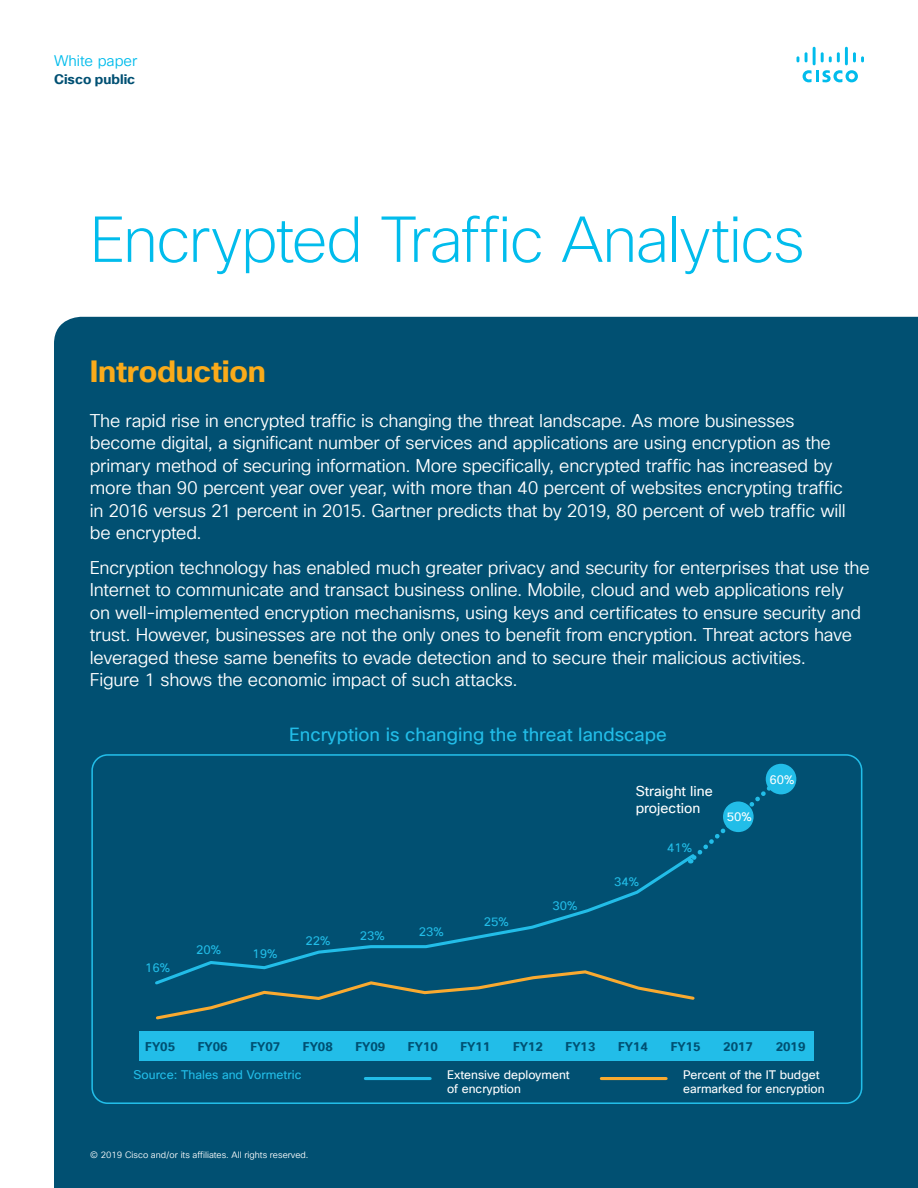
<style>
.page{position:relative;width:918px;height:1188px;background:#fff}
.page>*{position:absolute;margin:0;border:0;box-sizing:border-box;transform-origin:0 0}
.Title_Headline{font:200 63px "Cisco Sans TT";letter-spacing:-.025em;color:#01bcec}
.Intro_Heading{font:700 30px "Cisco Sans TT";letter-spacing:-.01em;color:#faab1a}
.t1{font:18.6px "Cisco Sans TT";color:#22bde8}
.Intro{font:18px/22.5px "Cisco Sans TT Light";letter-spacing:-.015em;color:#fff}
.t2{font:15px "Cisco Sans TT Light";color:#01bcec}
.t3{font:13.95px/16.8px "Cisco Sans TT";color:#fff}
.t4{font:700 13.5px "Cisco Sans TT";color:#005073}
.t5{font:700 12.45px "Cisco Sans TT";color:#005072}
.t6{font:12.15px/14.5px "Cisco Sans TT";color:#fff}
.t7{font:12.15px "Cisco Sans TT";color:#22bde8}
.t8{font:9px "Cisco Sans TT Light";color:#fff}
</style>
<div class="page">
<svg style="left:803px;top:70px;width:55px;height:12px"></svg>
<svg style="left:797px;top:56px;width:2px;height:6px"></svg>
<svg style="left:805px;top:52px;width:3px;height:10px"></svg>
<hr style="left:813px;top:47px;width:3px;height:18px;background:#01bcec">
<svg style="left:821px;top:52px;width:19px;height:10px"></svg>
<hr style="left:845px;top:47px;width:3px;height:18px;background:#01bcec">
<svg style="left:853px;top:52px;width:11px;height:10px"></svg>
<div style="left:54px;top:317px;width:864px;height:871px;background:#015072"></div>
<div style="left:91px;top:754px;width:771px;height:350px;border:2px solid #22bde8;border-radius:15px"></div>
<div style="left:153px;top:851px;width:544px;height:136px;background:#015072"></div>
<div style="left:686px;top:770px;width:101px;height:95px;background:#015072"></div>
<svg style="left:154px;top:969px;width:543px;height:52px;background:#10556e"></svg>
<div style="left:140px;top:1031px;width:674px;height:30px;background:#22bde8"></div>
<hr style="left:365px;top:1077px;width:65px;height:3px;background:#22bde8">
<hr style="left:601px;top:1077px;width:65px;height:3px;background:#f9aa30">
<div style="left:766px;top:764px;width:30px;height:30px;background:#22bde8;border-radius:50%"></div>
<div style="left:723px;top:802px;width:31px;height:30px;background:#22bde8;border-radius:50%"></div>
<p class="t2" style="left:54px;top:51px;width:85px">White paper</p>
<p class="t4" style="left:54px;top:70px;width:83px">Cisco public</p>
<p class="Title_Headline" style="left:90px;top:199px;width:716px">Encrypted Traffic Analytics</p>
<p class="Intro_Heading" style="left:90px;top:351px;width:177px">Introduction</p>
<p class="Intro" style="left:90px;top:410px;width:757px">The rapid rise in encrypted traffic is changing the threat landscape. As more businesses become digital, a significant number of services and applications are using encryption as the primary method of securing information. More specifically, encrypted traffic has increased by more than 90 percent year over year, with more than 40 percent of websites encrypting traffic in 2016 versus 21 percent in 2015. Gartner predicts that by 2019, 80 percent of web traffic will be encrypted.</p>
<p class="Intro" style="left:90px;top:557px;width:781px">Encryption technology has enabled much greater privacy and security for enterprises that use the Internet to communicate and transact business online. Mobile, cloud and web applications rely<br>on well-implemented encryption mechanisms, using keys and certificates to ensure security and trust. However, businesses are not the only ones to benefit from encryption. Threat actors have leveraged these same benefits to evade detection and to secure their malicious activities.<br>Figure 1 shows the economic impact of such attacks.</p>
<p class="t1" style="left:289px;top:723px;width:379px">Encryption is changing the threat landscape</p>
<p class="t7" style="left:145px;top:960px;width:26px">16%</p>
<p class="t7" style="left:196px;top:942px;width:26px">20%</p>
<p class="t7" style="left:252px;top:946px;width:26px">19%</p>
<p class="t7" style="left:305px;top:933px;width:26px">22%</p>
<p class="t7" style="left:360px;top:928px;width:26px">23%</p>
<p class="t7" style="left:419px;top:924px;width:26px">23%</p>
<p class="t7" style="left:484px;top:914px;width:26px">25%</p>
<p class="t7" style="left:552px;top:898px;width:26px">30%</p>
<p class="t3" style="left:636px;top:783px;width:79px">Straight line projection</p>
<p class="t7" style="left:614px;top:874px;width:26px">34%</p>
<p class="t7" style="left:667px;top:840px;width:26px">41%</p>
<p class="t6" style="left:727px;top:810px;width:26px">50%</p>
<p class="t6" style="left:769px;top:772px;width:26px">60%</p>
<p class="t5" style="left:145px;top:1039px;width:31px">FY05</p>
<p class="t5" style="left:198px;top:1039px;width:31px">FY06</p>
<p class="t5" style="left:250px;top:1039px;width:31px">FY07</p>
<p class="t5" style="left:303px;top:1039px;width:31px">FY08</p>
<p class="t5" style="left:355px;top:1039px;width:31px">FY09</p>
<p class="t5" style="left:408px;top:1039px;width:31px">FY10</p>
<p class="t5" style="left:461px;top:1039px;width:31px">FY11</p>
<p class="t5" style="left:513px;top:1039px;width:31px">FY12</p>
<p class="t5" style="left:566px;top:1039px;width:31px">FY13</p>
<p class="t5" style="left:618px;top:1039px;width:31px">FY14</p>
<p class="t5" style="left:671px;top:1039px;width:31px">FY15</p>
<p class="t5" style="left:723px;top:1039px;width:31px">2017</p>
<p class="t5" style="left:776px;top:1039px;width:31px">2019</p>
<p class="t7" style="left:134px;top:1067px;width:169px">Source: Thales and Vormetric</p>
<p class="t6" style="left:447px;top:1067px;width:124px">Extensive deployment of encryption</p>
<p class="t8" style="left:90px;top:1149px;width:220px">© 2019 Cisco and/or its affiliates. All rights reserved.</p>
<p class="t6" style="left:683px;top:1067px;width:143px">Percent of the IT budget earmarked for encryption</p>
</div>
